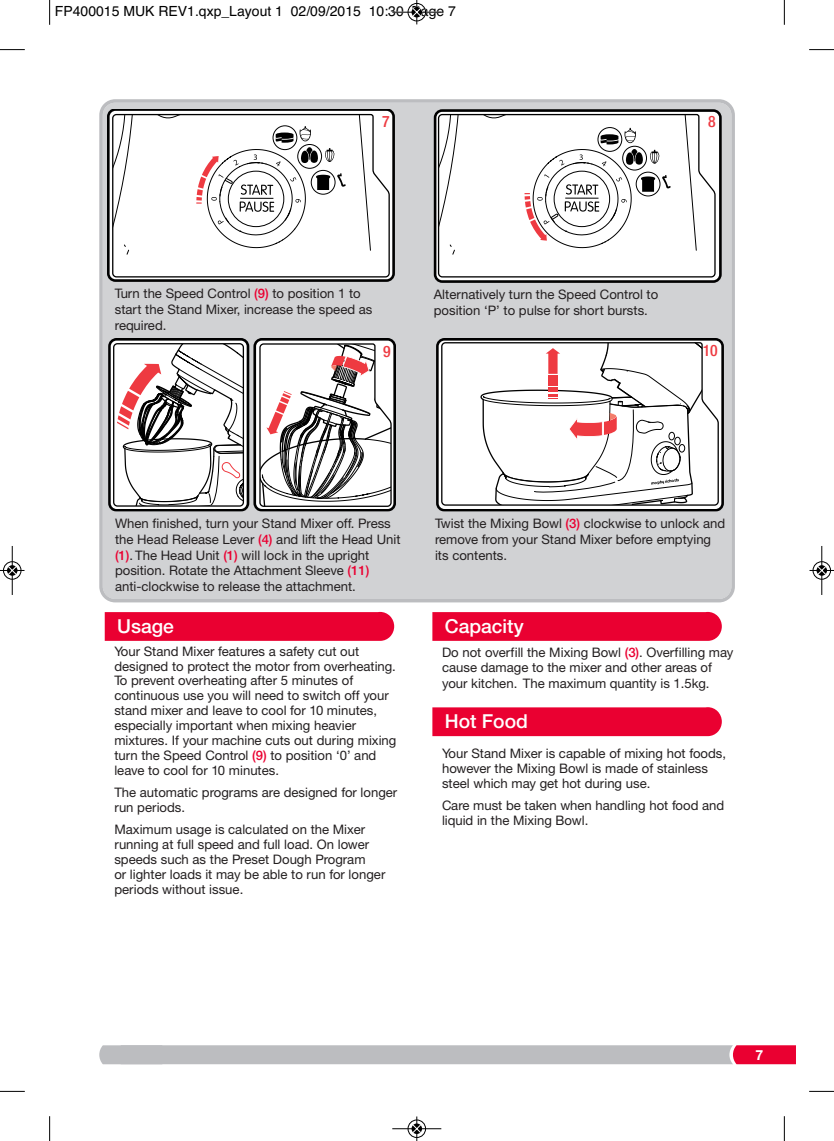
<style>
.page{position:relative;width:834px;height:1141px;background:#fff}
.page>*{position:absolute;margin:0;border:0;box-sizing:border-box;transform-origin:0 0}
.t1{font:500 19.25px "Helvetica Neue";color:#fff}
.t2{font:500 condensed 15.75px "Helvetica Neue";color:#ee3a41}
.t3{font:14px "Helvetica";color:#000}
.t4{font:700 14px "Helvetica Neue CE";color:#fff}
.t5{font:13.12px/14.9px "Helvetica Neue CE";color:#231f20}
.s1{font-family:"Helvetica Neue";font-weight:500;color:#ea0031}
</style>
<div class="page">
<svg style="left:99px;top:1045px;width:696px;height:19px;background:#c1aeb5"></svg>
<svg style="left:105px;top:612px;width:289px;height:29px;background:#ea0434"></svg>
<div style="left:432px;top:707px;width:289px;height:29px;background:#ea0031"></div>
<svg style="left:432px;top:612px;width:289px;height:29px;background:#ea0434"></svg>
<div style="left:99px;top:99px;width:635px;height:503px;background:#d1d2d4"></div>
<svg style="left:433px;top:109px;width:288px;height:174px"></svg>
<svg style="left:437px;top:113px;width:279px;height:165px"></svg>
<div style="left:597px;top:127px;width:25px;height:25px;border:1px solid #000;border-radius:50%"></div>
<svg style="left:524px;top:128px;width:146px;height:120px"></svg>
<svg style="left:108px;top:109px;width:287px;height:173px"></svg>
<svg style="left:111px;top:113px;width:279px;height:165px"></svg>
<svg style="left:196px;top:126px;width:150px;height:122px"></svg>
<svg style="left:436px;top:338px;width:287px;height:174px"></svg>
<svg style="left:440px;top:341px;width:279px;height:165px"></svg>
<svg style="left:476px;top:343px;width:231px;height:163px"></svg>
<svg style="left:108px;top:338px;width:288px;height:174px"></svg>
<svg style="left:49px;top:0;width:1px;height:25px"></svg>
<svg style="left:0;top:49px;width:25px;height:1px"></svg>
<svg style="left:783px;top:0;width:1px;height:25px"></svg>
<svg style="left:809px;top:49px;width:24px;height:1px"></svg>
<svg style="left:49px;top:1116px;width:1px;height:25px"></svg>
<svg style="left:0;top:1091px;width:25px;height:1px"></svg>
<svg style="left:783px;top:1116px;width:1px;height:25px"></svg>
<svg style="left:809px;top:1091px;width:24px;height:1px"></svg>
<div style="left:407px;top:3px;width:19px;height:19px;border:1px solid #fff;border-radius:50%"></div>
<hr style="left:392px;top:12px;width:49px;height:1px;background:#000">
<div style="left:408px;top:3px;width:17px;height:18px;border:1px solid #000;border-radius:50%"></div>
<svg style="left:412px;top:0;width:9px;height:24px"></svg>
<div style="left:407px;top:1119px;width:19px;height:19px;border:1px solid #fff;border-radius:50%"></div>
<hr style="left:392px;top:1128px;width:49px;height:1px;background:#000">
<div style="left:408px;top:1120px;width:17px;height:18px;border:1px solid #000;border-radius:50%"></div>
<svg style="left:412px;top:1116px;width:9px;height:25px"></svg>
<div style="left:3px;top:561px;width:19px;height:19px;border:1px solid #fff;border-radius:50%"></div>
<hr style="left:12px;top:546px;width:1px;height:49px;background:#000">
<div style="left:3px;top:561px;width:18px;height:18px;border:1px solid #000;border-radius:50%"></div>
<svg style="left:0;top:566px;width:24px;height:9px"></svg>
<div style="left:812px;top:561px;width:19px;height:19px;border:1px solid #fff;border-radius:50%"></div>
<hr style="left:821px;top:546px;width:1px;height:49px;background:#000">
<div style="left:812px;top:561px;width:18px;height:18px;border:1px solid #000;border-radius:50%"></div>
<svg style="left:809px;top:566px;width:24px;height:9px"></svg>
<p class="t3" style="left:55px;top:3px;width:402px">FP400015 MUK REV1.qxp_Layout 1 02/09/2015 10:30 Page 7</p>
<p class="t2" style="left:382px;top:116px;width:9px">7</p>
<p class="t2" style="left:708px;top:116px;width:9px">8</p>
<p class="t5" style="left:115px;top:287px;width:259px;line-height:15.8px">Turn the Speed Control <span class="s1">(9)</span> to position 1 to start the Stand Mixer, increase the speed as required.</p>
<p class="t2" style="left:383px;top:346px;width:9px">9</p>
<p class="t5" style="left:433px;top:288px;width:226px;line-height:15.8px">Alternatively turn the Speed Control to position ‘P’ to pulse for short bursts.</p>
<p class="t2" style="left:702px;top:345px;width:17px">10</p>
<p class="t5" style="left:115px;top:517px;width:287px;line-height:15.8px">When finished, turn your Stand Mixer off. Press the Head Release Lever <span class="s1">(4)</span> and lift the Head Unit <span class="s1">(1)</span>. The Head Unit <span class="s1">(1)</span> will lock in the upright position. Rotate the Attachment Sleeve <span class="s1">(11) </span>anti-clockwise to release the attachment.</p>
<h1 class="t1" style="left:117px;top:619px;width:58px">Usage</h1>
<p class="t5" style="left:114px;top:645px;width:283px">Your Stand Mixer features a safety cut out designed to protect the motor from overheating.<br>To prevent overheating after 5 minutes of continuous use you will need to switch off your stand mixer and leave to cool for 10 minutes, especially important when mixing heavier mixtures. If your machine cuts out during mixing turn the Speed Control <span class="s1">(9)</span> to position ‘0’ and leave to cool for 10 minutes.</p>
<p class="t5" style="left:114px;top:786px;width:284px">The automatic programs are designed for longer run periods.</p>
<p class="t5" style="left:114px;top:823px;width:272px">Maximum usage is calculated on the Mixer running at full speed and full load. On lower speeds such as the Preset Dough Program<br>or lighter loads it may be able to run for longer periods without issue.</p>
<p class="t5" style="left:435px;top:517px;width:291px;line-height:15.8px">Twist the Mixing Bowl <span class="s1">(3)</span> clockwise to unlock and remove from your Stand Mixer before emptying its contents.</p>
<h1 class="t1" style="left:444px;top:619px;width:80px">Capacity</h1>
<p class="t5" style="left:442px;top:645px;width:293px;line-height:15.8px">Do not overfill the Mixing Bowl <span class="s1">(3)</span>. Overfilling may cause damage to the mixer and other areas of your kitchen. The maximum quantity is 1.5kg.</p>
<h1 class="t1" style="left:444px;top:714px;width:85px">Hot Food</h1>
<p class="t5" style="left:442px;top:748px;width:285px">Your Stand Mixer is capable of mixing hot foods, however the Mixing Bowl is made of stainless steel which may get hot during use.</p>
<p class="t5" style="left:442px;top:800px;width:284px">Care must be taken when handling hot food and liquid in the Mixing Bowl.</p>
<p class="t4" style="left:755px;top:1049px;width:9px">7</p>
</div>
